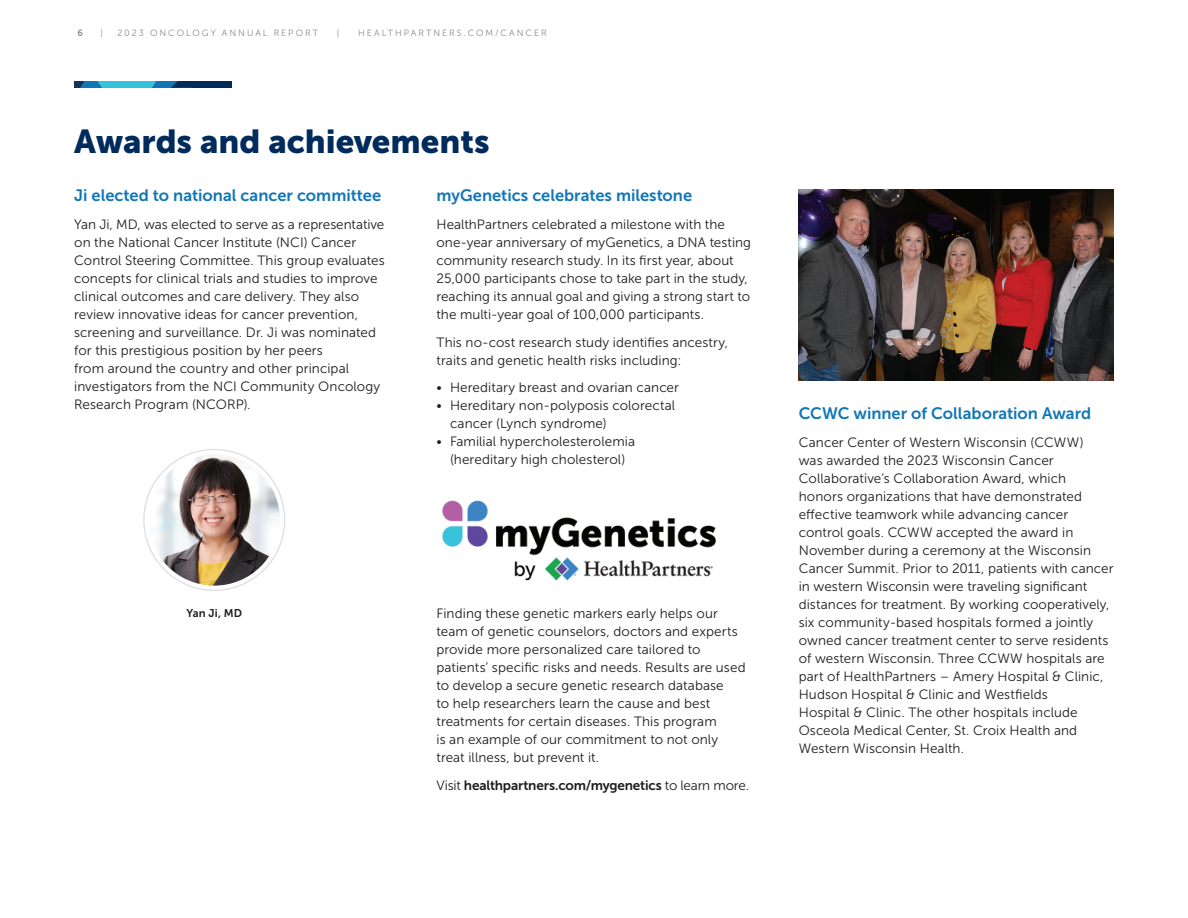
<style>
.page{position:relative;width:1188px;height:918px;background:#fff}
.page>*{position:absolute;margin:0;border:0;box-sizing:border-box;transform-origin:0 0}
.t1{font:33px "Museo Sans 900";color:#002b5c}
.t2{font:16.5px "Museo Sans 700";color:#1276b6}
.t3{font:13.5px/18px "Museo Sans 300";letter-spacing:.005em;color:#1e1d1e}
.t4{font:13.5px "Museo Sans 700";letter-spacing:-.01em;color:#1e1d1e}
.t5{font:11.25px "Museo Sans 700";letter-spacing:.015em;color:#1e1d1e}
.t6{font:9px "Museo Sans 300";letter-spacing:.225em;color:#868a8e}
.t7{font:9px "Museo Sans 700";color:#868a8e}
.s1{font-family:"Museo Sans 300"}
</style>
<div class="page">
<div style="left:74px;top:81px;width:158px;height:7px;background:#002b5c"></div>
<div style="left:74px;top:81px;width:117px;height:7px;background:#1276b6"></div>
<svg style="left:98px;top:81px;width:58px;height:7px"></svg>
<svg style="left:74px;top:81px;width:10px;height:7px"></svg>
<svg style="left:171px;top:81px;width:21px;height:7px"></svg>
<svg style="left:143px;top:449px;width:142px;height:142px"></svg>
<img style="left:149px;top:454px;width:131px;height:132px;border-radius:66px">
<img style="left:442px;top:500px;width:274px;height:81px">
<img style="left:799px;top:189px;width:315px;height:192px">
<p class="t7" style="left:78px;top:28px;width:7px">6</p>
<p class="t6" style="left:100px;top:28px;width:4px">|</p>
<p class="t6" style="left:117px;top:28px;width:202px">2023 ONCOLOGY ANNUAL REPORT</p>
<p class="t6" style="left:337px;top:28px;width:4px">|</p>
<p class="t6" style="left:358px;top:28px;width:190px">HEALTHPARTNERS.COM/CANCER</p>
<h2 class="t1" style="left:74px;top:123px;width:417px">Awards and achievements</h2>
<h3 class="t2" style="left:74px;top:186px;width:309px">Ji elected to national cancer committee</h3>
<p class="t3" style="left:74px;top:216px;width:312px">Yan Ji, MD, was elected to serve as a representative on the National Cancer Institute (NCI) Cancer Control Steering Committee. This group evaluates concepts for clinical trials and studies to improve clinical outcomes and care delivery. They also review innovative ideas for cancer prevention, screening and surveillance. Dr. Ji was nominated for this prestigious position by her peers<br>from around the country and other principal investigators from the NCI Community Oncology Research Program (NCORP).</p>
<h3 class="t2" style="left:436px;top:186px;width:257px">myGenetics celebrates milestone</h3>
<p class="t3" style="left:436px;top:216px;width:316px">HealthPartners celebrated a milestone with the one-year anniversary of myGenetics, a DNA testing community research study. In its first year, about 25,000 participants chose to take part in the study, reaching its annual goal and giving a strong start to the multi-year goal of 100,000 participants.</p>
<p class="t3" style="left:436px;top:333px;width:293px">This no-cost research study identifies ancestry, traits and genetic health risks including:</p>
<p class="t3" style="left:436px;top:379px;width:244px">• Hereditary breast and ovarian cancer</p>
<p class="t3" style="left:450px;top:397px;width:227px;text-indent:-14px">• Hereditary non-polyposis colorectal cancer (Lynch syndrome)</p>
<p class="t3" style="left:436px;top:433px;width:200px;text-align:center">• Familial hypercholesterolemia (hereditary high cholesterol)</p>
<p class="t5" style="left:186px;top:607px;width:57px">Yan Ji, MD</p>
<p class="t3" style="left:436px;top:605px;width:311px">Finding these genetic markers early helps our team of genetic counselors, doctors and experts provide more personalized care tailored to patients’ specific risks and needs. Results are used to develop a secure genetic research database<br>to help researchers learn the cause and best treatments for certain diseases. This program<br>is an example of our commitment to not only treat illness, but prevent it.</p>
<p class="t4" style="left:436px;top:778px;width:314px"><span class="s1">Visit</span> healthpartners.com/mygenetics <span class="s1">to learn more.</span></p>
<h3 class="t2" style="left:799px;top:404px;width:294px">CCWC winner of Collaboration Award</h3>
<p class="t3" style="left:799px;top:433px;width:316px">Cancer Center of Western Wisconsin (CCWW)<br>was awarded the 2023 Wisconsin Cancer Collaborative’s Collaboration Award, which honors organizations that have demonstrated effective teamwork while advancing cancer control goals. CCWW accepted the award in November during a ceremony at the Wisconsin Cancer Summit. Prior to 2011, patients with cancer in western Wisconsin were traveling significant distances for treatment. By working cooperatively, six community-based hospitals formed a jointly owned cancer treatment center to serve residents of western Wisconsin. Three CCWW hospitals are part of HealthPartners – Amery Hospital &amp; Clinic, Hudson Hospital &amp; Clinic and Westfields<br>Hospital &amp; Clinic. The other hospitals include Osceola Medical Center, St. Croix Health and Western Wisconsin Health.</p>
</div>
